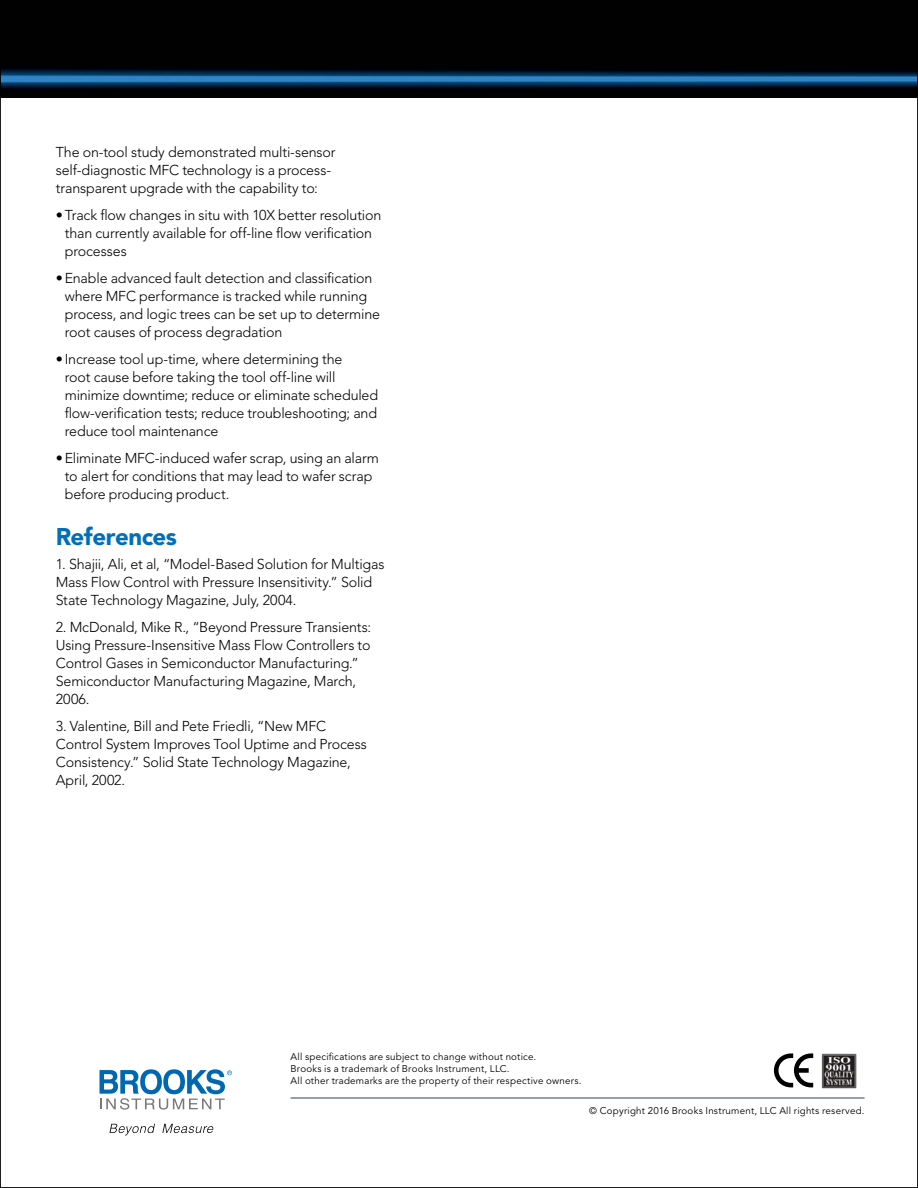
<style>
.page{position:relative;width:918px;height:1188px;background:#fff}
.page>*{position:absolute;margin:0;border:0;box-sizing:border-box;transform-origin:0 0}
.bro-Body_SH1a{font:900 24px "Avenir";letter-spacing:-.02em;color:#006fba}
.bro-BodyCopy{font:300 14.25px/18px "Avenir";letter-spacing:-.01em;color:#000}
.broDS-legal{font:9.75px/12px "Avenir";letter-spacing:.025em;color:#000}
.broDS-legal_Right{font:9.75px "Avenir";letter-spacing:.025em;color:#000}
</style>
<div class="page">
<img style="left:2px;top:2px;width:914px;height:96px">
<img style="left:821px;top:1053px;width:36px;height:36px">
<hr style="left:291px;top:1097px;width:574px;height:2px;background:#72808a">
<svg style="left:774px;top:1053px;width:39px;height:34px"></svg>
<svg style="left:100px;top:1069px;width:132px;height:41px"></svg>
<svg style="left:109px;top:1124px;width:46px;height:12px"></svg>
<svg style="left:162px;top:1124px;width:52px;height:9px"></svg>
<p class="bro-BodyCopy" style="left:56px;top:143px;width:281px">The on-tool study demonstrated multi-sensor self-diagnostic MFC technology is a process&shy;transparent upgrade with the capability to:</p>
<p class="bro-BodyCopy" style="left:65px;top:206px;width:318px;text-indent:-9px">•Track flow changes in situ with 10X better resolution than currently available for off-line flow verification processes</p>
<p class="bro-BodyCopy" style="left:65px;top:269px;width:317px;text-indent:-9px">•Enable advanced fault detection and classification where MFC performance is tracked while running process, and logic trees can be set up to determine root causes of process degradation</p>
<p class="bro-BodyCopy" style="left:65px;top:350px;width:315px;text-indent:-9px">• Increase tool up-time, where determining the<br>root cause before taking the tool off-line will minimize downtime; reduce or eliminate scheduled flow-verification tests; reduce troubleshooting; and reduce tool maintenance</p>
<p class="bro-BodyCopy" style="left:65px;top:449px;width:316px;text-indent:-9px">•Eliminate MFC-induced wafer scrap, using an alarm to alert for conditions that may lead to wafer scrap before producing product.</p>
<p class="bro-Body_SH1a" style="left:56px;top:522px;width:123px">References</p>
<p class="bro-BodyCopy" style="left:56px;top:555px;width:330px">1. Shajii, Ali, et al, “Model-Based Solution for Multigas<br>Mass Flow Control with Pressure Insensitivity.” Solid<br>State Technology Magazine, July, 2004.</p>
<p class="bro-BodyCopy" style="left:56px;top:618px;width:317px">2. McDonald, Mike R., “Beyond Pressure Transients:<br>Using Pressure-Insensitive Mass Flow Controllers to Control Gases in Semiconductor Manufacturing.” Semiconductor Manufacturing Magazine, March, 2006.</p>
<p class="bro-BodyCopy" style="left:56px;top:717px;width:313px">3. Valentine, Bill and Pete Friedli, “New MFC Control System Improves Tool Uptime and Process Consistency.” Solid State Technology Magazine, April, 2002.</p>
<p class="broDS-legal" style="left:291px;top:1051px;width:292px">All specifications are subject to change without notice.<br>Brooks is a trademark of Brooks Instrument, LLC.<br>All other trademarks are the property of their respective owners.</p>
<p class="broDS-legal_Right" style="left:589px;top:1105px;width:277px">© Copyright 2016 Brooks Instrument, LLC All rights reserved.</p>
</div>
